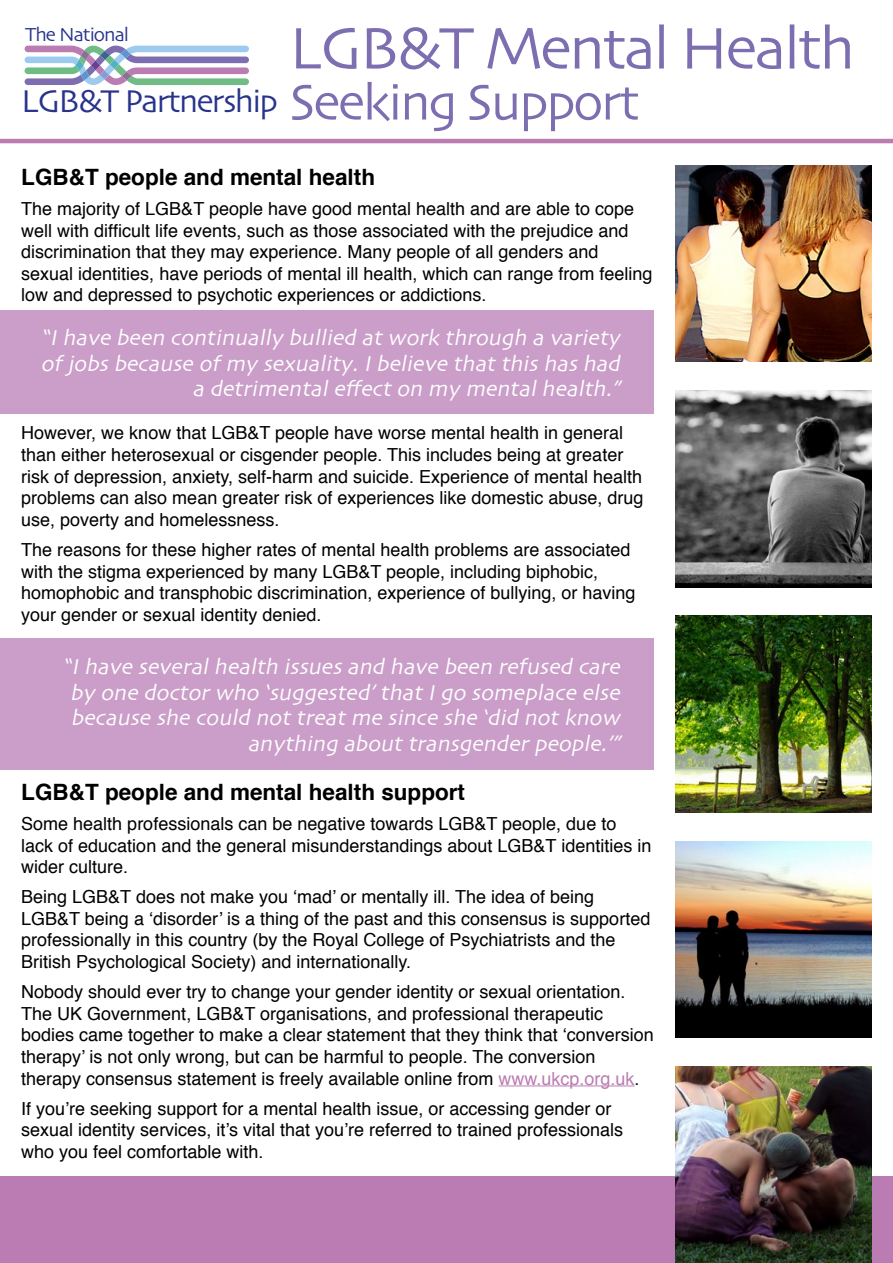
<style>
.page{position:relative;width:893px;height:1263px;background:#fff}
.page>*{position:absolute;margin:0;border:0;box-sizing:border-box;transform-origin:0 0}
.t1{font:61.5px "Skia";letter-spacing:-.04em;color:#7c6eb0}
.t2{font:52.5px "Skia";letter-spacing:-.04em;color:#7c6eb0}
.t3{font:33px "Skia";letter-spacing:-.05em;color:#28348b}
.t4{font:italic 22.5px/25.5px "Skia";color:#fff;text-align:right}
.t5{font:700 22.5px "Helvetica";color:#000}
.t6{font:19.8px "Skia";letter-spacing:-.05em;color:#28348b}
.t7{font:18px/21.6px "Helvetica";color:#000}
.s1{color:#bb7cb3}
</style>
<div class="page">
<hr style="left:0;top:139px;width:893px;height:4px;background:#bb7cb3">
<div style="left:0;top:1177px;width:893px;height:86px;background:#bb7cb3"></div>
<svg style="left:25px;top:46px;width:224px;height:39px"></svg>
<img style="left:675px;top:165px;width:197px;height:197px">
<img style="left:675px;top:390px;width:197px;height:197px">
<img style="left:675px;top:616px;width:197px;height:196px">
<img style="left:675px;top:841px;width:197px;height:197px">
<hr style="left:499px;top:1085px;width:136px;height:1px;background:#bb7cb3">
<img style="left:675px;top:1066px;width:197px;height:197px">
<div style="left:0;top:310px;width:654px;height:103px;background:#ca9ec9"></div>
<div style="left:0;top:638px;width:654px;height:132px;background:#ca9ec9"></div>
<p class="t6" style="left:25px;top:23px;width:106px">The National</p>
<h3 class="t3" style="left:21px;top:81px;width:258px">LGB&amp;T Partnership</h3>
<h1 class="t1" style="left:289px;top:12px;width:567px">LGB&amp;T Mental Health</h1>
<h2 class="t2" style="left:289px;top:71px;width:352px">Seeking Support</h2>
<p class="t5" style="left:21px;top:159px;width:355px">LGB&amp;T people and mental health</p>
<p class="t7" style="left:21px;top:198px;width:633px">The majority of LGB&amp;T people have good mental health and are able to cope well with difficult life events, such as those associated with the prejudice and discrimination that they may experience. Many people of all genders and sexual identities, have periods of mental ill health, which can range from feeling low and depressed to psychotic experiences or addictions.</p>
<p class="t4" style="left:41px;top:326px;width:586px">“Ihave been continually bullied atwork through a variety ofjobsbecause ofmy sexuality.Ibelieve thatthishashad a detrimentaleffecton my mentalhealth.”</p>
<p class="t7" style="left:21px;top:423px;width:624px">However, we know that LGB&amp;T people have worse mental health in general than either heterosexual or cisgender people. This includes being at greater risk of depression, anxiety, self-harm and suicide. Experience of mental health problems can also mean greater risk of experiences like domestic abuse, drug use, poverty and homelessness.</p>
<p class="t7" style="left:21px;top:539px;width:616px">The reasons for these higher rates of mental health problems are associated with the stigma experienced by many LGB&amp;T people, including biphobic, homophobic and transphobic discrimination, experience of bullying, or having your gender or sexual identity denied.</p>
<p class="t4" style="left:63px;top:656px;width:563px">“Ihave severalhealth issuesand have been refused care by one doctorwho ‘suggested’thatIgo someplace else because she could nottreatme since she ‘did notknow anything abouttransgenderpeople.’”</p>
<p class="t5" style="left:21px;top:774px;width:445px">LGB&amp;T people and mental health support</p>
<p class="t7" style="left:21px;top:813px;width:632px">Some health professionals can be negative towards LGB&amp;T people, due to lack of education and the general misunderstandings about LGB&amp;T identities in wider culture.</p>
<p class="t7" style="left:21px;top:887px;width:631px">Being LGB&amp;T does not make you ‘mad’ or mentally ill. The idea of being LGB&amp;T being a ‘disorder’ is a thing of the past and this consensus is supported professionally in this country (by the Royal College of Psychiatrists and the British Psychological Society) and internationally.</p>
<p class="t7" style="left:21px;top:981px;width:634px">Nobody should ever try to change your gender identity or sexual orientation.<br>The UK Government, LGB&amp;T organisations, and professional therapeutic bodies came together to make a clear statement that they think that ‘conversion therapy’ is not only wrong, but can be harmful to people. The conversion therapy consensus statement is freely available online from <span class="s1">www.ukcp.org.uk</span>.</p>
<p class="t7" style="left:21px;top:1098px;width:603px">If you’re seeking support for a mental health issue, or accessing gender or sexual identity services, it’s vital that you’re referred to trained professionals who you feel comfortable with.</p>
</div>
